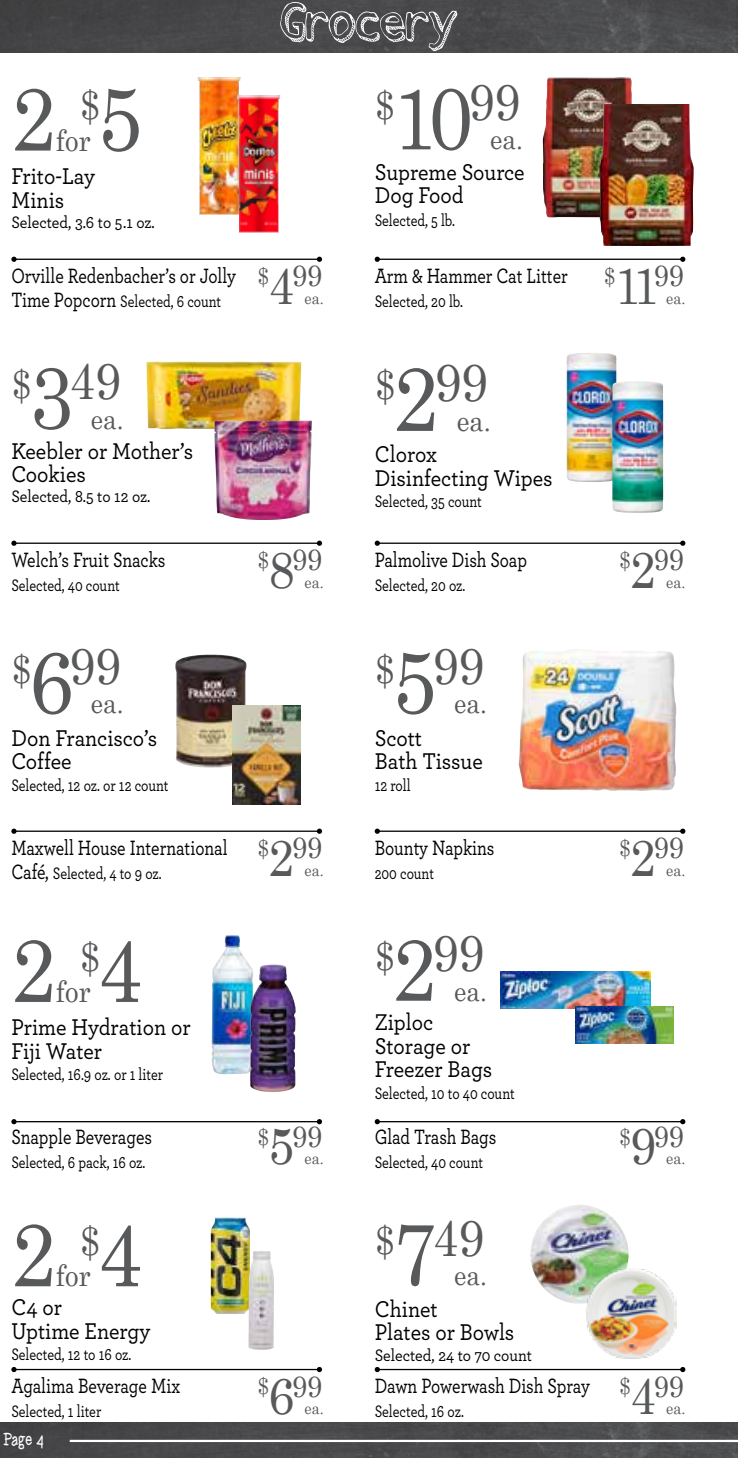
<style>
.page{position:relative;width:738px;height:1458px;background:#fff}
.page>*{position:absolute;margin:0;border:0;box-sizing:border-box;transform-origin:0 0}
.t1{font:89.77px "Century";color:#58595b;scale:.9 1}
.t2{font:87.98px "Century";color:#58595b;scale:.9 1}
.t3{font:58.5px "Stroke Dimension";color:#fff}
.t4{font:53.1px "Century";color:#58595b;scale:.9 1}
.t5{font:51.3px "Century";color:#58595b;scale:.9 1}
.t6{font:40.73px "Century";color:#58595b;scale:.9 1}
.t7{font:29.93px "Century";color:#58595b;scale:.9 1}
.t8{font:28.35px "Century";color:#58595b;scale:.9 1}
.t9{font:27.45px "Century";color:#58595b;scale:.9 1}
.t10{font:500 23.85px/23.4px "Archer";color:#000;scale:.9 1}
.t11{font:500 21.82px "Archer";letter-spacing:-.005em;color:#000;scale:.8 1}
.t12{font:18px "Just Playin";color:#fff;scale:.8 1}
.t13{font:500 17.32px "Archer";color:#000;scale:.8 1}
.t14{font:500 17.32px "Archer";color:#000;scale:.9 1}
.t15{font:15.97px "Century";color:#58595b;scale:.9 1}
.s1{font-size:89.77px}
.s2{font-size:21.82px}
.s3{font-size:39.82px}
.s4{font-size:87.98px}
.s5{font-size:23.4px}
.s6{font-size:51.3px}
.s7{font-size:41.4px}
.s8{font-size:91.12px}
</style>
<div class="page">
<img style="left:0;top:1422px;width:738px;height:36px">
<hr style="left:70px;top:1440px;width:667px;height:2px;background:#fff">
<img style="left:0;top:0;width:737px;height:53px">
<hr style="left:14px;top:259px;width:305px;height:1px;background:#000">
<svg style="left:11px;top:257px;width:6px;height:5px"></svg>
<svg style="left:316px;top:257px;width:6px;height:5px"></svg>
<hr style="left:377px;top:1369px;width:305px;height:1px;background:#000">
<svg style="left:374px;top:1367px;width:5px;height:5px"></svg>
<svg style="left:679px;top:1367px;width:6px;height:5px"></svg>
<hr style="left:14px;top:543px;width:305px;height:1px;background:#000">
<svg style="left:11px;top:541px;width:6px;height:5px"></svg>
<svg style="left:316px;top:541px;width:6px;height:5px"></svg>
<hr style="left:14px;top:831px;width:305px;height:1px;background:#000">
<svg style="left:11px;top:829px;width:6px;height:5px"></svg>
<svg style="left:316px;top:829px;width:6px;height:5px"></svg>
<hr style="left:377px;top:1121px;width:305px;height:1px;background:#000">
<svg style="left:374px;top:1119px;width:5px;height:5px"></svg>
<svg style="left:679px;top:1119px;width:6px;height:5px"></svg>
<hr style="left:377px;top:831px;width:305px;height:1px;background:#000">
<svg style="left:374px;top:829px;width:5px;height:5px"></svg>
<svg style="left:679px;top:829px;width:6px;height:5px"></svg>
<hr style="left:14px;top:1121px;width:305px;height:1px;background:#000">
<svg style="left:11px;top:1119px;width:6px;height:5px"></svg>
<svg style="left:316px;top:1119px;width:6px;height:5px"></svg>
<hr style="left:14px;top:1369px;width:305px;height:1px;background:#000">
<svg style="left:11px;top:1367px;width:6px;height:5px"></svg>
<svg style="left:316px;top:1367px;width:6px;height:5px"></svg>
<hr style="left:377px;top:543px;width:305px;height:1px;background:#000">
<svg style="left:374px;top:541px;width:5px;height:5px"></svg>
<svg style="left:679px;top:541px;width:6px;height:5px"></svg>
<hr style="left:377px;top:259px;width:305px;height:1px;background:#000">
<svg style="left:374px;top:257px;width:5px;height:5px"></svg>
<svg style="left:679px;top:257px;width:6px;height:5px"></svg>
<img style="left:197px;top:77px;width:43px;height:138px">
<img style="left:237px;top:95px;width:43px;height:138px">
<img style="left:146px;top:361px;width:155px;height:68px">
<img style="left:214px;top:421px;width:98px;height:99px">
<img style="left:175px;top:655px;width:71px;height:113px">
<img style="left:232px;top:705px;width:68px;height:99px">
<img style="left:211px;top:935px;width:39px;height:140px">
<img style="left:250px;top:964px;width:45px;height:128px">
<img style="left:211px;top:1218px;width:39px;height:96px">
<img style="left:248px;top:1251px;width:26px;height:99px">
<img style="left:542px;top:77px;width:90px;height:141px">
<img style="left:599px;top:104px;width:94px;height:142px">
<img style="left:566px;top:353px;width:50px;height:129px">
<img style="left:611px;top:381px;width:51px;height:132px">
<img style="left:518px;top:649px;width:107px;height:142px">
<img style="left:500px;top:972px;width:150px;height:37px">
<img style="left:575px;top:1006px;width:97px;height:38px">
<img style="left:530px;top:1205px;width:98px;height:99px;border-radius:49px">
<img style="left:586px;top:1269px;width:90px;height:89px">
<h1 class="t1" style="left:11px;top:43px;width:51px">2</h1>
<h3 class="t6" style="left:80px;top:70px;width:71px">$<span class="s1">5</span></h3>
<h3 class="t7" style="left:56px;top:115px;width:40px">for</h3>
<h3 class="t10" style="left:11px;top:163px;width:94px">Frito-Lay<br>Minis</h3>
<p class="t14" style="left:11px;top:210px;width:161px">Selected, 3.6 to 5.1 oz.</p>
<p class="t11" style="left:11px;top:260px;width:282px">Orville Redenbacher’s or Jolly</p>
<p class="t13" style="left:11px;top:289px;width:264px"><span class="s2">Time Popcorn</span> Selected, 6 count</p>
<h3 class="t5" style="left:11px;top:338px;width:123px"><span class="s3">$</span><span class="s4">3</span>49</h3>
<h3 class="t9" style="left:91px;top:396px;width:38px">ea.</h3>
<h3 class="t10" style="left:11px;top:438px;width:203px">Keebler or Mother’s<br>Cookies</h3>
<p class="t14" style="left:11px;top:484px;width:156px">Selected, 8.5 to 12 oz.</p>
<p class="t11" style="left:11px;top:544px;width:194px">Welch’s Fruit Snacks</p>
<p class="t13" style="left:11px;top:573px;width:137px">Selected, 40 count</p>
<h3 class="t5" style="left:11px;top:622px;width:123px"><span class="s3">$</span><span class="s4">6</span>99</h3>
<h3 class="t9" style="left:91px;top:680px;width:38px">ea.</h3>
<h3 class="t10" style="left:11px;top:725px;width:163px">Don Francisco’s<br>Coffee</h3>
<p class="t13" style="left:11px;top:773px;width:198px">Selected, 12 oz. or 12 count</p>
<p class="t11" style="left:11px;top:832px;width:271px">Maxwell House International</p>
<p class="t13" style="left:11px;top:861px;width:189px"><span class="s2">Café,</span> Selected, 4 to 9 oz.</p>
<h1 class="t1" style="left:11px;top:894px;width:51px">2</h1>
<h3 class="t6" style="left:80px;top:922px;width:71px">$<span class="s1">4</span></h3>
<h3 class="t7" style="left:56px;top:966px;width:40px">for</h3>
<h3 class="t10" style="left:11px;top:1015px;width:201px">Prime Hydration or<br>Fiji Water</h3>
<p class="t13" style="left:11px;top:1062px;width:191px">Selected, 16.9 oz. or 1 liter</p>
<p class="t11" style="left:11px;top:1121px;width:177px">Snapple Beverages</p>
<p class="t13" style="left:11px;top:1149px;width:169px">Selected, 6 pack, 16 oz.</p>
<h1 class="t1" style="left:11px;top:1178px;width:51px">2</h1>
<h3 class="t6" style="left:80px;top:1206px;width:71px">$<span class="s1">4</span></h3>
<h3 class="t7" style="left:56px;top:1250px;width:40px">for</h3>
<h3 class="t10" style="left:11px;top:1294px;width:156px">C4 or<br>Uptime Energy</h3>
<p class="t13" style="left:11px;top:1342px;width:151px">Selected, 12 to 16 oz.</p>
<p class="t11" style="left:11px;top:1370px;width:212px">Agalima Beverage Mix</p>
<p class="t13" style="left:11px;top:1399px;width:114px">Selected, 1 liter</p>
<p class="t12" style="left:3px;top:1431px;width:51px">Page 4</p>
<h3 class="t3" style="left:280px;top:-12px;width:178px">Grocery</h3>
<h2 class="t2" style="left:374px;top:44px;width:163px"><sup>$</sup>10<sup>99</sup></h2>
<h3 class="t9" style="left:490px;top:116px;width:38px">ea.</h3>
<h3 class="t7" style="left:257px;top:250px;width:73px"><span class="s5">$</span><span class="s6">4</span>99</h3>
<p class="t15" style="left:304px;top:284px;width:23px">ea.</p>
<h3 class="t7" style="left:257px;top:534px;width:73px"><span class="s5">$</span><span class="s6">8</span>99</h3>
<p class="t15" style="left:304px;top:568px;width:23px">ea.</p>
<h3 class="t7" style="left:257px;top:822px;width:73px"><span class="s5">$</span><span class="s6">2</span>99</h3>
<p class="t15" style="left:304px;top:856px;width:23px">ea.</p>
<h3 class="t10" style="left:374px;top:159px;width:168px">Supreme Source<br>Dog Food</h3>
<p class="t13" style="left:374px;top:208px;width:102px">Selected, 5 lb.</p>
<p class="t11" style="left:374px;top:260px;width:243px">Arm &amp; Hammer Cat Litter</p>
<p class="t13" style="left:374px;top:289px;width:112px">Selected, 20 lb.</p>
<h3 class="t4" style="left:374px;top:337px;width:127px"><span class="s7">$</span><span class="s8">2</span>99</h3>
<h3 class="t8" style="left:456px;top:397px;width:39px">ea.</h3>
<h3 class="t10" style="left:374px;top:441px;width:199px">Clorox<br>Disinfecting Wipes</h3>
<p class="t13" style="left:374px;top:489px;width:135px">Selected, 35 count</p>
<p class="t11" style="left:374px;top:544px;width:192px">Palmolive Dish Soap</p>
<p class="t13" style="left:374px;top:573px;width:115px">Selected, 20 oz.</p>
<h3 class="t5" style="left:374px;top:622px;width:123px"><span class="s3">$</span><span class="s4">5</span>99</h3>
<h3 class="t9" style="left:454px;top:680px;width:38px">ea.</h3>
<h3 class="t10" style="left:374px;top:725px;width:122px">Scott<br>Bath Tissue</h3>
<p class="t13" style="left:374px;top:773px;width:46px">12 roll</p>
<p class="t11" style="left:374px;top:832px;width:151px">Bounty Napkins</p>
<p class="t13" style="left:374px;top:861px;width:76px">200 count</p>
<h3 class="t5" style="left:603px;top:242px;width:90px"><sup>$</sup>11<sup>99</sup></h3>
<p class="t15" style="left:665px;top:284px;width:23px">ea.</p>
<h3 class="t7" style="left:618px;top:534px;width:73px"><span class="s5">$</span><span class="s6">2</span>99</h3>
<p class="t15" style="left:665px;top:568px;width:23px">ea.</p>
<h3 class="t7" style="left:618px;top:822px;width:73px"><span class="s5">$</span><span class="s6">2</span>99</h3>
<p class="t15" style="left:665px;top:856px;width:23px">ea.</p>
<h3 class="t5" style="left:374px;top:910px;width:123px"><span class="s3">$</span><span class="s4">2</span>99</h3>
<h3 class="t9" style="left:454px;top:968px;width:38px">ea.</h3>
<h3 class="t10" style="left:374px;top:1009px;width:132px">Ziploc<br>Storage or<br>Freezer Bags</h3>
<p class="t13" style="left:374px;top:1080px;width:176px">Selected, 10 to 40 count</p>
<h3 class="t7" style="left:257px;top:1111px;width:73px"><span class="s5">$</span><span class="s6">5</span>99</h3>
<p class="t15" style="left:304px;top:1145px;width:23px">ea.</p>
<p class="t11" style="left:374px;top:1121px;width:153px">Glad Trash Bags</p>
<p class="t13" style="left:374px;top:1149px;width:137px">Selected, 40 count</p>
<h3 class="t7" style="left:618px;top:1111px;width:73px"><span class="s5">$</span><span class="s6">9</span>99</h3>
<p class="t15" style="left:665px;top:1145px;width:23px">ea.</p>
<h3 class="t5" style="left:374px;top:1194px;width:123px"><span class="s3">$</span><span class="s4">7</span>49</h3>
<h3 class="t9" style="left:454px;top:1252px;width:38px">ea.</h3>
<h3 class="t10" style="left:374px;top:1296px;width:157px">Chinet<br>Plates or Bowls</h3>
<p class="t14" style="left:374px;top:1342px;width:176px">Selected, 24 to 70 count</p>
<h3 class="t7" style="left:257px;top:1361px;width:73px"><span class="s5">$</span><span class="s6">6</span>99</h3>
<p class="t15" style="left:304px;top:1395px;width:23px">ea.</p>
<p class="t11" style="left:374px;top:1370px;width:270px">Dawn Powerwash Dish Spray</p>
<p class="t13" style="left:374px;top:1399px;width:113px">Selected, 16 oz.</p>
<h3 class="t7" style="left:618px;top:1361px;width:73px"><span class="s5">$</span><span class="s6">4</span>99</h3>
<p class="t15" style="left:665px;top:1395px;width:23px">ea.</p>
</div>
